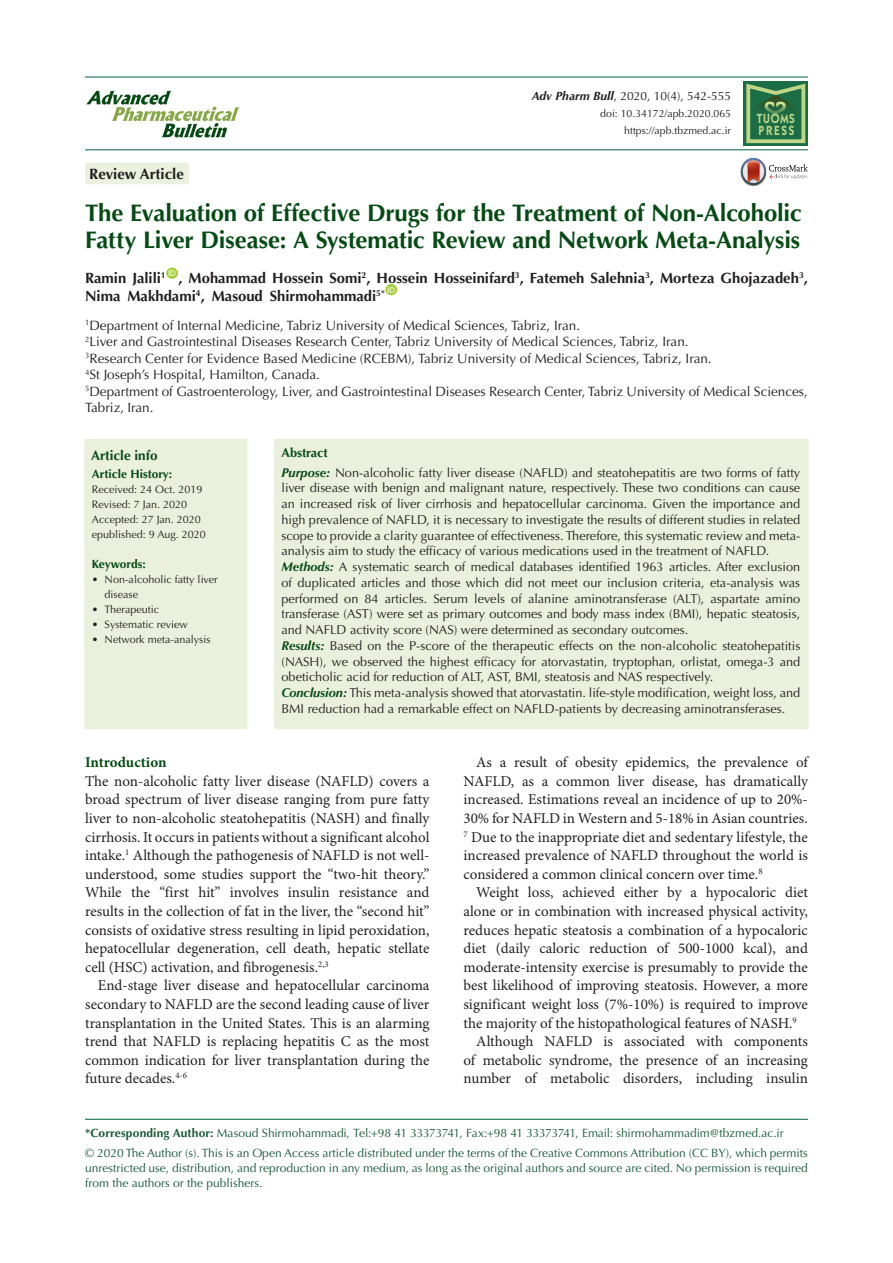
<style>
.page{position:relative;width:893px;height:1263px;background:#fff}
.page>*{position:absolute;margin:0;border:0;box-sizing:border-box;transform-origin:0 0}
.t1{font:700 24px/27px "Optima LT Std";letter-spacing:-.01em;color:#054b14}
.t2{font:15px/18.6px "Minion Pro";color:#231f20;text-align:justify}
.t3{font:700 15px "Optima LT Std";color:#231f20}
.t4{font:700 15px "Minion Pro";letter-spacing:-.005em;color:#054b14}
.t5{font:700 14.85px/18px "Optima LT Std";color:#231f20}
.t6{font:13.5px/16.5px "Optima LT Std";color:#231f20}
.t7{font:700 13.5px "Optima LT Std";color:#054b14}
.t8{font:600 13.35px/11.7px "ITC Kabel Std";letter-spacing:.11em;color:#c1d888;scale:.85 1}
.t9{font:12.75px/15.8px "Optima LT Std";color:#231f20;text-align:justify}
.t10{font:700 12.75px "Optima LT Std";color:#054b14}
.corresponding{font:12px/15px "Optima LT Std";color:#195a37;text-align:justify}
.t11{font:12px "Optima LT Std";color:#231f20}
.t12{font:700 12px "Optima LT Std";color:#054b14}
.t13{font:700 12px "Optima LT Std";letter-spacing:-.02em;color:#054b14}
.t14{font:10.8px/15px "Optima LT Std";color:#231f20}
.t15{font:10.5px "Optima LT Std";color:#231f20}
.t16{font:7.8px "Arial";color:#fff}
.s1{font-weight:700;font-style:italic}
.s2{font-weight:700;font-style:italic;color:#054b14}
.s3{font-weight:700}
</style>
<div class="page">
<hr style="left:85px;top:149px;width:723px;height:1px;background:#1e7252">
<hr style="left:85px;top:76px;width:723px;height:2px;background:#1e7252">
<div style="left:166px;top:268px;width:12px;height:11px;background:#a6ce39;border-radius:50%"></div>
<div style="left:385px;top:284px;width:12px;height:11px;background:#a6ce39;border-radius:50%"></div>
<div style="left:85px;top:162px;width:104px;height:22px;background:#ebf1de;border-radius:2px"></div>
<div style="left:84px;top:439px;width:163px;height:290px;background:#ebf0dc"></div>
<div style="left:274px;top:439px;width:535px;height:290px;background:#ebf0dc"></div>
<svg style="left:741px;top:158px;width:67px;height:27px"></svg>
<hr style="left:85px;top:1119px;width:723px;height:1px;background:#1e7252">
<img style="left:86px;top:90px;width:154px;height:48px">
<svg style="left:743px;top:81px;width:65px;height:65px"></svg>
<svg style="left:746px;top:84px;width:59px;height:59px;background:#478755"></svg>
<p class="t3" style="left:89px;top:165px;width:96px">Review Article</p>
<p class="t11" style="left:532px;top:89px;width:201px"><span class="s1">Adv Pharm Bull</span>, 2020, 10(4), 542-555</p>
<p class="t15" style="left:600px;top:108px;width:132px">doi: 10.34172/apb.2020.065</p>
<p class="t15" style="left:624px;top:125px;width:108px">https://apb.tbzmed.ac.ir</p>
<p class="t8" style="left:757px;top:112px;width:46px">TUOMS<br>PRESS</p>
<p class="t1" style="left:85px;top:199px;width:718px">The Evaluation of Effective Drugs for the Treatment of Non-Alcoholic<br>Fatty Liver Disease: A Systematic Review and Network Meta-Analysis</p>
<p class="t5" style="left:85px;top:269px;width:82px">Ramin Jalili<sup>1</sup></p>
<p class="t16" style="left:168px;top:268px;width:9px">ID</p>
<p class="t5" style="left:85px;top:269px;width:724px;text-indent:93px">, Mohammad Hossein Somi<sup>2</sup>, Hossein Hosseinifard<sup>3</sup>, Fatemeh Salehnia<sup>3</sup>, Morteza Ghojazadeh<sup>3</sup>,<br>Nima Makhdami<sup>4</sup>, Masoud Shirmohammadi<sup>5*</sup></p>
<p class="t16" style="left:387px;top:285px;width:9px">ID</p>
<p class="t6" style="left:85px;top:317px;width:497px"><sup>1</sup>Department of Internal Medicine, Tabriz University of Medical Sciences, Tabriz, Iran.</p>
<p class="t6" style="left:85px;top:334px;width:605px"><sup>2</sup>Liver and Gastrointestinal Diseases Research Center, Tabriz University of Medical Sciences, Tabriz, Iran.</p>
<p class="t6" style="left:85px;top:350px;width:628px"><sup>3</sup>Research Center for Evidence Based Medicine (RCEBM), Tabriz University of Medical Sciences, Tabriz, Iran.</p>
<p class="t6" style="left:85px;top:367px;width:236px"><sup>4</sup>St Joseph’s Hospital, Hamilton, Canada.</p>
<p class="t6" style="left:85px;top:383px;width:724px"><sup>5</sup>Department of Gastroenterology, Liver, and Gastrointestinal Diseases Research Center, Tabriz University of Medical Sciences,<br>Tabriz, Iran.</p>
<p class="t7" style="left:91px;top:447px;width:68px">Article info</p>
<p class="t12" style="left:92px;top:467px;width:82px">Article History:</p>
<p class="t14" style="left:92px;top:482px;width:112px">Received: 24 Oct. 2019</p>
<p class="t14" style="left:92px;top:497px;width:97px">Revised: 7 Jan. 2020</p>
<p class="t14" style="left:92px;top:512px;width:111px">Accepted: 27 Jan. 2020</p>
<p class="t14" style="left:92px;top:527px;width:116px">epublished: 9 Aug. 2020</p>
<p class="t13" style="left:92px;top:557px;width:55px">Keywords:</p>
<p class="t14" style="left:105px;top:572px;width:115px;text-indent:-13px">• Non-alcoholic fatty liver disease</p>
<p class="t14" style="left:92px;top:602px;width:69px">• Therapeutic</p>
<p class="t14" style="left:92px;top:617px;width:98px">• Systematic review</p>
<p class="t14" style="left:92px;top:632px;width:120px">• Network meta-analysis</p>
<p class="t10" style="left:281px;top:445px;width:48px">Abstract</p>
<p class="t9" style="left:281px;top:465px;width:520px"><span class="s2">Purpose:</span> Non-alcoholic fatty liver disease (NAFLD) and steatohepatitis are two forms of fatty liver disease with benign and malignant nature, respectively. These two conditions can cause an increased risk of liver cirrhosis and hepatocellular carcinoma. Given the importance and high prevalence of NAFLD, it is necessary to investigate the results of different studies in related scope to provide a clarity guarantee of effectiveness. Therefore, this systematic review and meta&shy;analysis aim to study the efficacy of various medications used in the treatment of NAFLD.</p>
<p class="t9" style="left:281px;top:559px;width:520px"><span class="s2">Methods:</span> A systematic search of medical databases identified 1963 articles. After exclusion of duplicated articles and those which did not meet our inclusion criteria, eta-analysis was performed on 84 articles. Serum levels of alanine aminotransferase (ALT), aspartate amino transferase (AST) were set as primary outcomes and body mass index (BMI), hepatic steatosis, and NAFLD activity score (NAS) were determined as secondary outcomes.</p>
<p class="t9" style="left:281px;top:638px;width:520px"><span class="s2">Results:</span> Based on the P-score of the therapeutic effects on the non-alcoholic steatohepatitis (NASH), we observed the highest efficacy for atorvastatin, tryptophan, orlistat, omega-3 and obeticholic acid for reduction of ALT, AST, BMI, steatosis and NAS respectively.</p>
<p class="t9" style="left:281px;top:685px;width:520px"><span class="s2">Conclusion:</span> This meta-analysis showed that atorvastatin. life-style modification, weight loss, and<br>BMI reduction had a remarkable effect on NAFLD-patients by decreasing aminotransferases.</p>
<p class="t4" style="left:85px;top:752px;width:83px">Introduction</p>
<p class="t2" style="left:85px;top:772px;width:346px">The non-alcoholic fatty liver disease (NAFLD) covers a broad spectrum of liver disease ranging from pure fatty liver to non-alcoholic steatohepatitis (NASH) and finally cirrhosis. It occurs in patients without a significant alcohol intake.<sup>1</sup> Although the pathogenesis of NAFLD is not well&shy;understood, some studies support the “two-hit theory.” While the “first hit” involves insulin resistance and results in the collection of fat in the liver, the “second hit” consists of oxidative stress resulting in lipid peroxidation, hepatocellular degeneration, cell death, hepatic stellate cell (HSC) activation, and fibrogenesis.<sup>2,3</sup></p>
<p class="t2" style="left:85px;top:977px;width:346px;text-indent:13px">End-stage liver disease and hepatocellular carcinoma secondary to NAFLD are the second leading cause of liver transplantation in the United States. This is an alarming trend that NAFLD is replacing hepatitis C as the most common indication for liver transplantation during the future decades.<sup>4-6</sup></p>
<p class="t2" style="left:463px;top:754px;width:346px;text-indent:13px">As a result of obesity epidemics, the prevalence of NAFLD, as a common liver disease, has dramatically increased. Estimations reveal an incidence of up to 20%- 30% for NAFLD in Western and 5-18% in Asian countries.<br><sup>7</sup> Due to the inappropriate diet and sedentary lifestyle, the increased prevalence of NAFLD throughout the world is considered a common clinical concern over time.<sup>8</sup></p>
<p class="t2" style="left:463px;top:884px;width:346px;text-indent:13px">Weight loss, achieved either by a hypocaloric diet alone or in combination with increased physical activity, reduces hepatic steatosis a combination of a hypocaloric diet (daily caloric reduction of 500-1000 kcal), and moderate-intensity exercise is presumably to provide the best likelihood of improving steatosis. However, a more significant weight loss (7%-10%) is required to improve the majority of the histopathological features of NASH.<sup>9</sup></p>
<p class="t2" style="left:463px;top:1033px;width:346px;text-indent:13px">Although NAFLD is associated with components of metabolic syndrome, the presence of an increasing number of metabolic disorders, including insulin</p>
<p class="corresponding" style="left:85px;top:1126px;width:700px"><span class="s3">*Corresponding Author:</span> Masoud Shirmohammadi, Tel:+98 41 33373741, Fax:+98 41 33373741, Email: shirmohammadim@tbzmed.ac.ir</p>
<p class="corresponding" style="left:85px;top:1145px;width:724px">© 2020 The Author (s). This is an Open Access article distributed under the terms of the Creative Commons Attribution (CC BY), which permits unrestricted use, distribution, and reproduction in any medium, as long as the original authors and source are cited. No permission is required from the authors or the publishers.</p>
</div>
